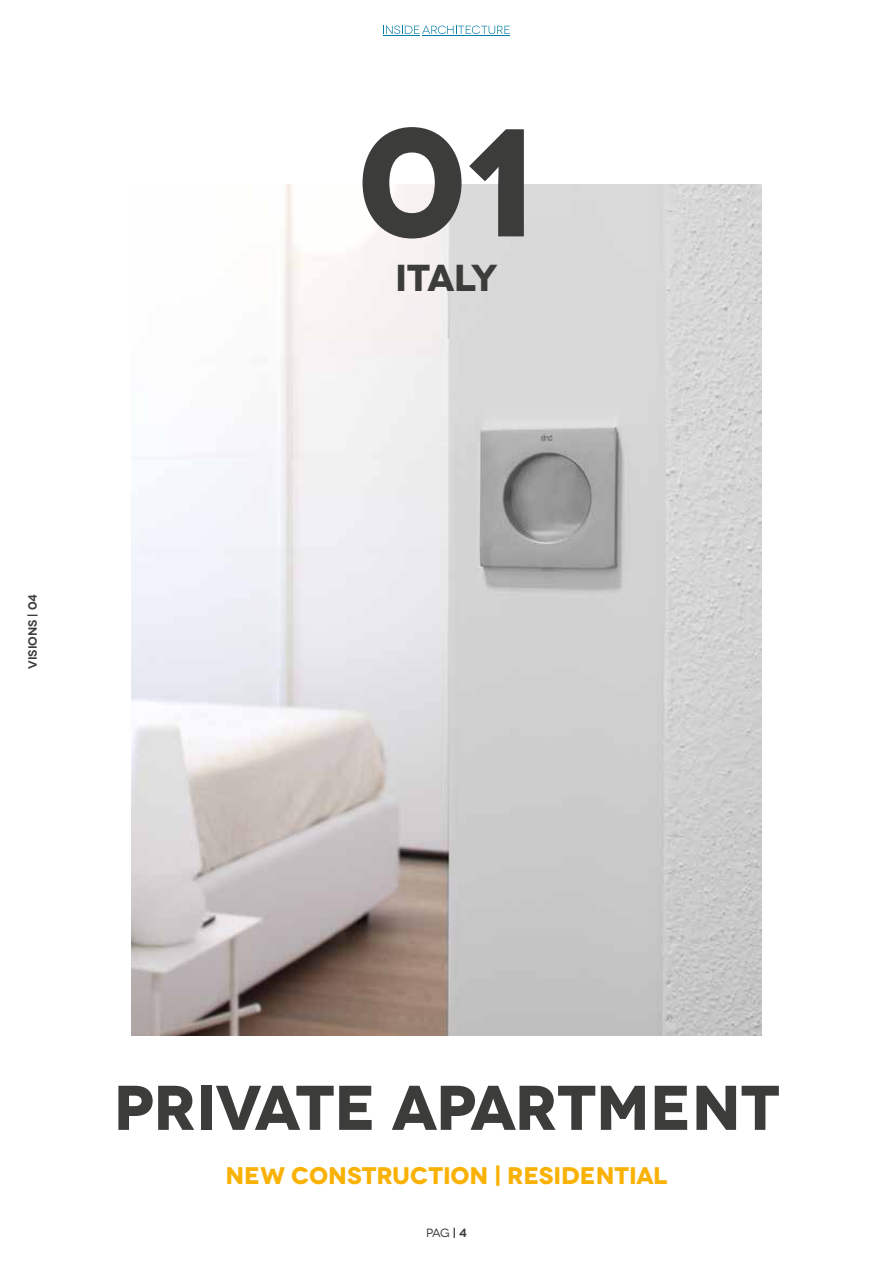
<style>
.page{position:relative;width:893px;height:1263px;background:#fff}
.page>*{position:absolute;margin:0;border:0;box-sizing:border-box;transform-origin:0 0}
.t1{font:700 153px "Novecentowide";color:#3c3c3b}
.t2{font:700 63px "Novecentowide";letter-spacing:-.005em;color:#3c3c3b}
.t3{font:700 37.5px "Novecentowide";letter-spacing:-.045em;color:#3c3c3b}
.t4{font:700 24px "Novecentowide";color:#f9b104}
.t5{font:600 12px "Novecentowide";color:#3c3c3b}
.t6{font:12px "Novecentowide";color:#3c3c3b}
.s1{font-weight:600}
</style>
<div class="page">
<img style="left:132px;top:185px;width:629px;height:850px">
<svg style="left:383px;top:26px;width:127px;height:10px"></svg>
<p class="t5" style="left:25px;top:669px;width:76px;rotate:-90deg">VISIONS | 04</p>
<h1 class="t1" style="left:357px;top:87px;width:180px">01</h1>
<h3 class="t3" style="left:395px;top:254px;width:104px">ITALY</h3>
<h2 class="t2" style="left:114px;top:1068px;width:667px">PRIVATE APARTMENT</h2>
<p class="t4" style="left:225px;top:1161px;width:444px">NEW CONSTRUCTION | RESIDENTIAL</p>
<p class="t6" style="left:426px;top:1226px;width:42px">PAG <span class="s1">| 4</span></p>
</div>
